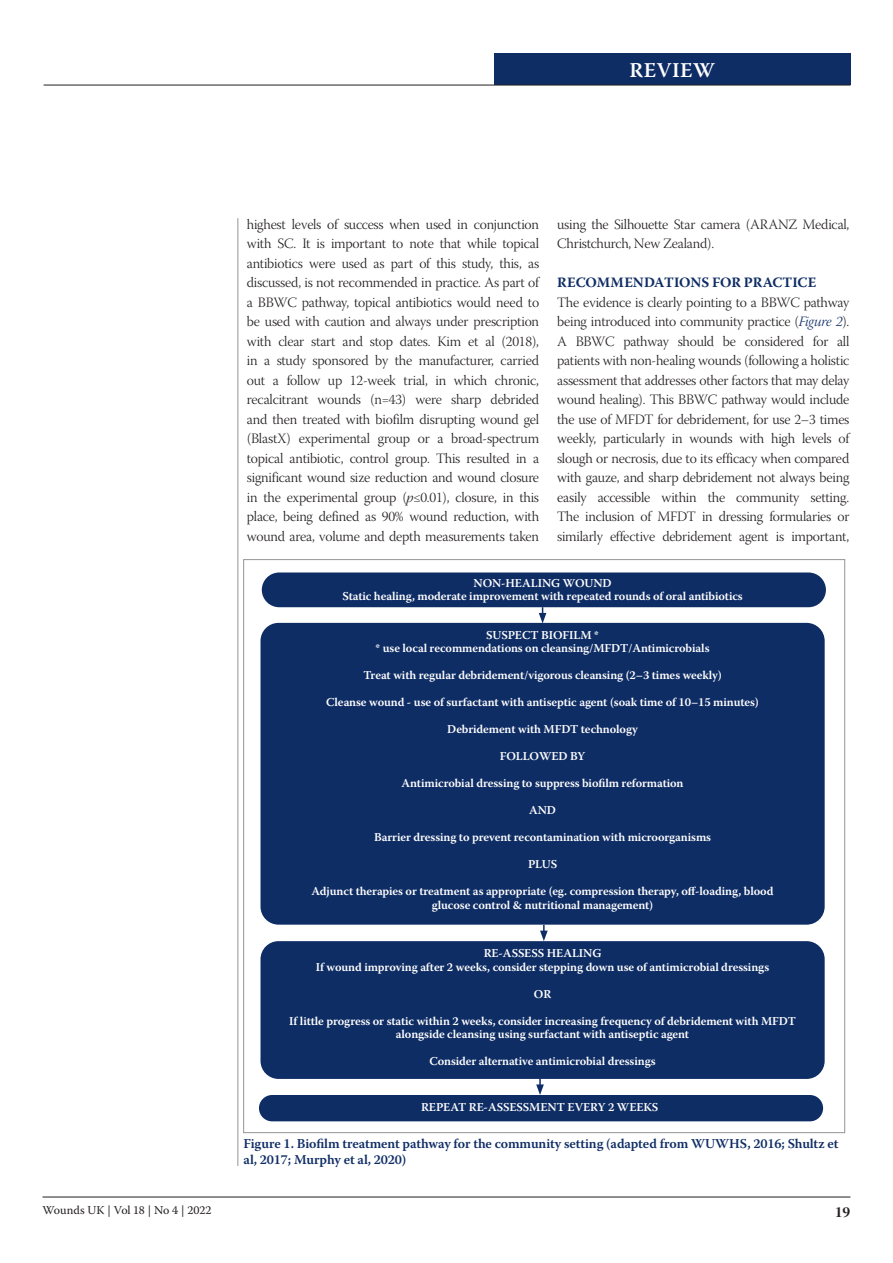
<style>
.page{position:relative;width:893px;height:1263px;background:#fff}
.page>*{position:absolute;margin:0;border:0;box-sizing:border-box;transform-origin:0 0}
.t1{font:600 21px "Warnock Pro";letter-spacing:.025em;color:#fff}
.t2{font:15px "Warnock Pro Bold Subh";color:#231f20}
.Paragraph_indented{font:14.25px/19.5px "Warnock Pro Light Subh";letter-spacing:-.015em;color:#231f20;text-align:justify}
.A-head{font:700 14.25px "Warnock Pro";color:#0f2d65}
.Figure_caption{font:600 13.5px/16.5px "Warnock Pro";letter-spacing:-.01em;color:#0f2d65}
.Box_header{font:600 12px/13.5px "Warnock Pro";letter-spacing:-.01em;color:#fff;text-align:center}
.t3{font:12px "Warnock Pro";letter-spacing:-.005em;color:#231f20}
.s1{font-family:"Warnock Pro Light It Subh"}
.s2{font-family:"Warnock Pro Light It Subh";color:#0f2d65}
</style>
<div class="page">
<hr style="left:43px;top:1196px;width:807px;height:1px;background:#231f20">
<div style="left:494px;top:54px;width:356px;height:31px;background:#0f2d65"></div>
<hr style="left:44px;top:85px;width:806px;height:1px;background:#231f20">
<hr style="left:237px;top:218px;width:1px;height:948px;background:#939598">
<div style="left:262px;top:572px;width:564px;height:35px;background:#0f2d65;border-radius:17px"></div>
<div style="left:259px;top:1095px;width:564px;height:26px;background:#0f2d65;border-radius:13px"></div>
<div style="left:260px;top:623px;width:565px;height:302px;background:#0f2d65;border-radius:18px"></div>
<div style="left:260px;top:941px;width:565px;height:138px;background:#0f2d65;border-radius:18px"></div>
<svg style="left:539px;top:607px;width:7px;height:16px"></svg>
<svg style="left:540px;top:925px;width:8px;height:16px"></svg>
<svg style="left:536px;top:1079px;width:8px;height:16px"></svg>
<h1 class="t1" style="left:629px;top:58px;width:87px">REVIEW</h1>
<p class="t3" style="left:43px;top:1203px;width:171px">Wounds UK | Vol 18 | No 4 | 2022</p>
<p class="Paragraph_indented" style="left:247px;top:216px;width:294px">highest levels of success when used in conjunction with SC. It is important to note that while topical antibiotics were used as part of this study, this, as discussed, is not recommended in practice. As part of a BBWC pathway, topical antibiotics would need to be used with caution and always under prescription with clear start and stop dates. Kim et al (2018), in a study sponsored by the manufacturer, carried out a follow up 12-week trial, in which chronic, recalcitrant wounds (n=43) were sharp debrided and then treated with biofilm disrupting wound gel (BlastX) experimental group or a broad-spectrum topical antibiotic, control group. This resulted in a significant wound size reduction and wound closure in the experimental group (<span class="s1">p</span>≤0.01), closure, in this place, being defined as 90% wound reduction, with wound area, volume and depth measurements taken</p>
<p class="Paragraph_indented" style="left:557px;top:216px;width:294px">using the Silhouette Star camera (ARANZ Medical,<br>Christchurch, New Zealand).</p>
<p class="A-head" style="left:557px;top:274px;width:261px">RECOMMENDATIONS FOR PRACTICE</p>
<p class="Paragraph_indented" style="left:557px;top:294px;width:294px">The evidence is clearly pointing to a BBWC pathway being introduced into community practice (<span class="s2">Figure 2</span>).<br>A BBWC pathway should be considered for all patients with non-healing wounds (following a holistic assessment that addresses other factors that may delay wound healing). This BBWC pathway would include the use of MFDT for debridement, for use 2–3 times weekly, particularly in wounds with high levels of slough or necrosis, due to its efficacy when compared with gauze, and sharp debridement not always being easily accessible within the community setting.<br>The inclusion of MFDT in dressing formularies or similarly effective debridement agent is important,</p>
<p class="Box_header" style="left:473px;top:576px;width:140px">NON-HEALING WOUND</p>
<p class="Box_header" style="left:342px;top:590px;width:402px">Static healing, moderate improvement with repeated rounds of oral antibiotics</p>
<p class="Box_header" style="left:486px;top:628px;width:114px">SUSPECT BIOFILM *</p>
<p class="Box_header" style="left:376px;top:641px;width:335px">* use local recommendations on cleansing/MFDT/Antimicrobials</p>
<p class="Box_header" style="left:363px;top:668px;width:360px">Treat with regular debridement/vigorous cleansing (2–3 times weekly)</p>
<p class="Box_header" style="left:326px;top:695px;width:434px">Cleanse wound - use of surfactant with antiseptic agent (soak time of 10–15 minutes)</p>
<p class="Box_header" style="left:447px;top:722px;width:192px">Debridement with MFDT technology</p>
<p class="Box_header" style="left:500px;top:749px;width:87px">FOLLOWED BY</p>
<p class="Box_header" style="left:402px;top:776px;width:283px">Antimicrobial dressing to suppress biofilm reformation</p>
<p class="Box_header" style="left:529px;top:803px;width:28px">AND</p>
<p class="Box_header" style="left:374px;top:830px;width:339px">Barrier dressing to prevent recontamination with microorganisms</p>
<p class="Box_header" style="left:528px;top:857px;width:31px">PLUS</p>
<p class="Box_header" style="left:312px;top:884px;width:464px">Adjunct therapies or treatment as appropriate (eg. compression therapy, off-loading, blood</p>
<p class="Box_header" style="left:432px;top:898px;width:223px">glucose control &amp; nutritional management)</p>
<p class="Box_header" style="left:484px;top:946px;width:119px">RE-ASSESS HEALING</p>
<p class="Box_header" style="left:316px;top:960px;width:455px">If wound improving after 2 weeks, consider stepping down use of antimicrobial dressings</p>
<p class="Box_header" style="left:534px;top:987px;width:19px">OR</p>
<p class="Box_header" style="left:289px;top:1014px;width:508px">If little progress or static within 2 weeks, consider increasing frequency of debridement with MFDT alongside cleansing using surfactant with antiseptic agent</p>
<p class="Box_header" style="left:429px;top:1054px;width:228px">Consider alternative antimicrobial dressings</p>
<p class="Box_header" style="left:421px;top:1100px;width:239px">REPEAT RE-ASSESSMENT EVERY 2 WEEKS</p>
<p class="Figure_caption" style="left:244px;top:1135px;width:596px">Figure 1. Biofilm treatment pathway for the community setting (adapted from WUWHS, 2016; Shultz et al, 2017; Murphy et al, 2020)</p>
<p class="t2" style="left:835px;top:1203px;width:17px">19</p>
</div>
